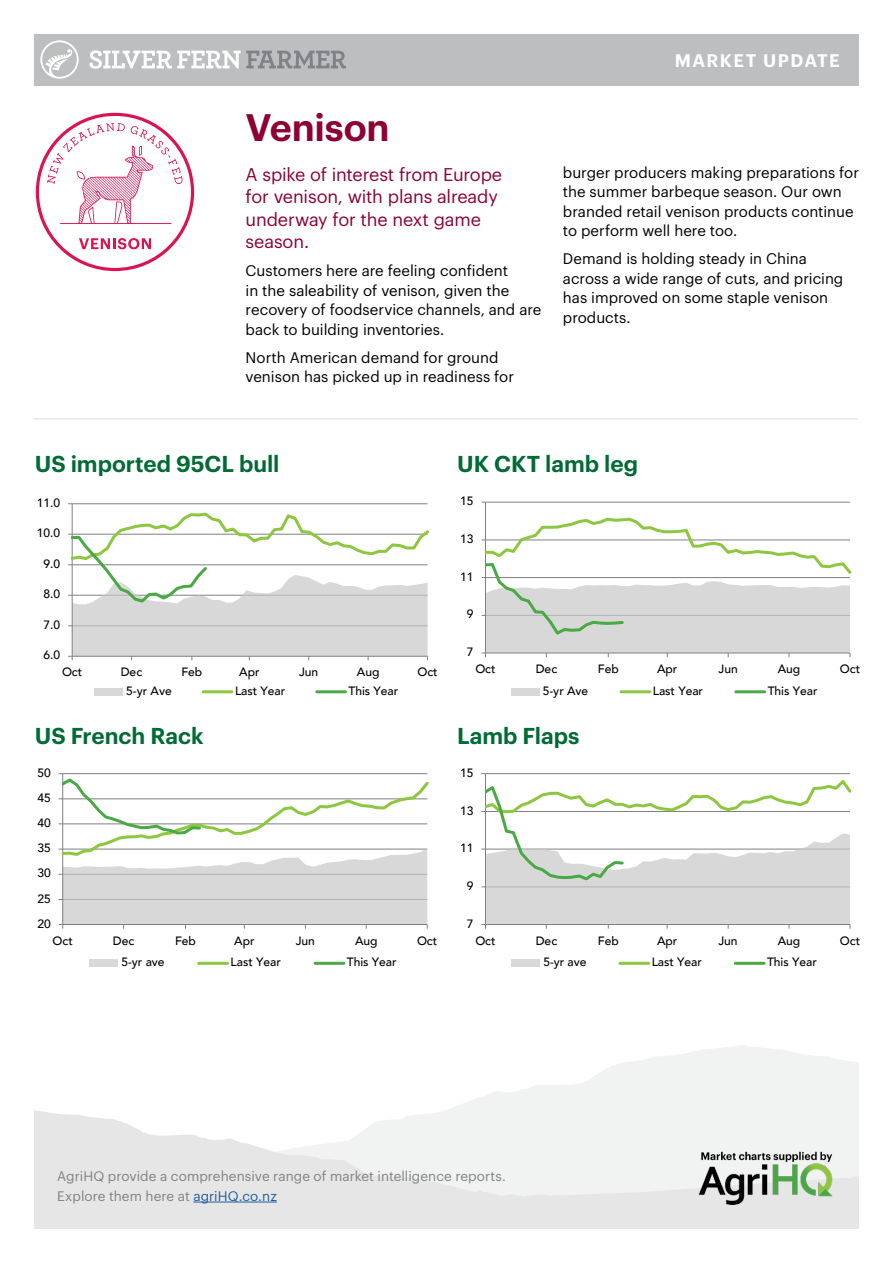
<style>
.page{position:relative;width:893px;height:1263px;background:#fff}
.page>*{position:absolute;margin:0;border:0;box-sizing:border-box;transform-origin:0 0}
.t1{font:600 37.5px "Graphik";letter-spacing:-.005em;color:#8d0134}
.t2{font:600 22.5px "Graphik";color:#006b35}
.t3{font:18px/22.5px "Graphik";letter-spacing:-.005em;color:#8d0134}
.t4{font:600 17.85px "Graphik";letter-spacing:.075em;color:#fff}
.t5{font:15px/19.5px "Graphik";color:#000}
.t6{font:13.5px/19.5px "Graphik";letter-spacing:.005em;color:#808285}
.t7{font:500 12px "Avenir";letter-spacing:-.005em;color:#000}
.s1{color:#215e9e}
</style>
<div class="page">
<div style="left:34px;top:34px;width:825px;height:51px;background:#bcbec0"></div>
<svg style="left:40px;top:40px;width:39px;height:39px"></svg>
<svg style="left:453px;top:1091px;width:59px;height:17px"></svg>
<svg style="left:34px;top:1108px;width:478px;height:121px;fill:#e6e6e7"></svg>
<svg style="left:512px;top:1045px;width:347px;height:184px;fill:#f1f2f2"></svg>
<svg style="left:89px;top:50px;width:257px;height:19px"></svg>
<hr style="left:33px;top:418px;width:825px;height:2px;background:#e6e7e8">
<svg style="left:36px;top:113px;width:158px;height:158px"></svg>
<hr style="left:193px;top:1202px;width:84px;height:1px;background:#215e9e">
<hr style="left:72px;top:503px;width:355px;height:1px;background:#808080">
<hr style="left:72px;top:504px;width:1px;height:152px;background:#808080">
<svg style="left:68px;top:511px;width:361px;height:149px"></svg>
<div style="left:94px;top:688px;width:29px;height:7px;background:#d8d8d8"></div>
<hr style="left:203px;top:690px;width:29px;height:3px;background:#8dc63f">
<hr style="left:317px;top:690px;width:28px;height:3px;background:#49a942">
<hr style="left:485px;top:502px;width:365px;height:1px;background:#808080">
<hr style="left:485px;top:502px;width:1px;height:151px;background:#808080">
<svg style="left:482px;top:517px;width:369px;height:140px"></svg>
<div style="left:511px;top:688px;width:29px;height:7px;background:#d8d8d8"></div>
<hr style="left:621px;top:690px;width:29px;height:3px;background:#8dc63f">
<hr style="left:736px;top:690px;width:29px;height:3px;background:#49a942">
<svg style="left:59px;top:773px;width:369px;height:156px"></svg>
<div style="left:90px;top:960px;width:28px;height:7px;background:#d8d8d8"></div>
<hr style="left:199px;top:962px;width:29px;height:3px;background:#8dc63f">
<hr style="left:315px;top:962px;width:29px;height:3px;background:#49a942">
<svg style="left:481px;top:773px;width:370px;height:156px"></svg>
<div style="left:511px;top:960px;width:29px;height:7px;background:#d8d8d8"></div>
<hr style="left:620px;top:962px;width:29px;height:3px;background:#8dc63f">
<hr style="left:735px;top:962px;width:29px;height:3px;background:#49a942">
<img style="left:697px;top:1149px;width:138px;height:55px">
<h1 class="t1" style="left:246px;top:99px;width:146px">Venison</h1>
<p class="t3" style="left:246px;top:162px;width:258px">A spike of interest from Europe for venison, with plans already underway for the next game season.</p>
<p class="t5" style="left:246px;top:260px;width:297px">Customers here are feeling confident<br>in the saleability of venison, given the recovery of foodservice channels, and are back to building inventories.</p>
<p class="t5" style="left:246px;top:346px;width:270px">North American demand for ground venison has picked up in readiness for</p>
<p class="t4" style="left:675px;top:47px;width:167px">MARKET UPDATE</p>
<p class="t5" style="left:563px;top:161px;width:298px">burger producers making preparations for the summer barbeque season. Our own branded retail venison products continue to perform well here too.</p>
<p class="t5" style="left:563px;top:248px;width:282px">Demand is holding steady in China across a wide range of cuts, and pricing has improved on some staple venison products.</p>
<h2 class="t2" style="left:35px;top:447px;width:246px">US imported 95CL bull</h2>
<h2 class="t2" style="left:457px;top:447px;width:182px">UK CKT lamb leg</h2>
<p class="t7" style="left:37px;top:492px;width:25px">11.0</p>
<p class="t7" style="left:37px;top:523px;width:25px">10.0</p>
<p class="t7" style="left:43px;top:553px;width:18px">9.0</p>
<p class="t7" style="left:43px;top:584px;width:18px">8.0</p>
<p class="t7" style="left:43px;top:614px;width:18px">7.0</p>
<p class="t7" style="left:43px;top:645px;width:18px">6.0</p>
<p class="t7" style="left:62px;top:662px;width:22px">Oct</p>
<p class="t7" style="left:121px;top:662px;width:23px">Dec</p>
<p class="t7" style="left:181px;top:662px;width:22px">Feb</p>
<p class="t7" style="left:239px;top:662px;width:22px">Apr</p>
<p class="t7" style="left:299px;top:662px;width:21px">Jun</p>
<p class="t7" style="left:357px;top:662px;width:24px">Aug</p>
<p class="t7" style="left:417px;top:662px;width:22px">Oct</p>
<p class="t7" style="left:126px;top:680px;width:47px">5-yr Ave</p>
<p class="t7" style="left:235px;top:680px;width:52px">Last Year</p>
<p class="t7" style="left:349px;top:680px;width:51px">This Year</p>
<p class="t7" style="left:460px;top:491px;width:15px">15</p>
<p class="t7" style="left:460px;top:528px;width:15px">13</p>
<p class="t7" style="left:460px;top:566px;width:15px">11</p>
<p class="t7" style="left:467px;top:604px;width:8px">9</p>
<p class="t7" style="left:467px;top:642px;width:8px">7</p>
<p class="t7" style="left:475px;top:658px;width:22px">Oct</p>
<p class="t7" style="left:536px;top:658px;width:23px">Dec</p>
<p class="t7" style="left:598px;top:658px;width:22px">Feb</p>
<p class="t7" style="left:657px;top:658px;width:22px">Apr</p>
<p class="t7" style="left:719px;top:658px;width:21px">Jun</p>
<p class="t7" style="left:778px;top:658px;width:24px">Aug</p>
<p class="t7" style="left:840px;top:658px;width:22px">Oct</p>
<p class="t7" style="left:543px;top:680px;width:47px">5-yr Ave</p>
<p class="t7" style="left:653px;top:680px;width:52px">Last Year</p>
<p class="t7" style="left:768px;top:680px;width:51px">This Year</p>
<h2 class="t2" style="left:35px;top:718px;width:170px">US French Rack</h2>
<h2 class="t2" style="left:457px;top:718px;width:124px">Lamb Flaps</h2>
<p class="t7" style="left:37px;top:762px;width:15px">50</p>
<p class="t7" style="left:37px;top:787px;width:15px">45</p>
<p class="t7" style="left:37px;top:812px;width:15px">40</p>
<p class="t7" style="left:37px;top:838px;width:15px">35</p>
<p class="t7" style="left:37px;top:863px;width:15px">30</p>
<p class="t7" style="left:37px;top:888px;width:15px">25</p>
<p class="t7" style="left:37px;top:913px;width:15px">20</p>
<p class="t7" style="left:53px;top:930px;width:22px">Oct</p>
<p class="t7" style="left:113px;top:930px;width:23px">Dec</p>
<p class="t7" style="left:175px;top:930px;width:22px">Feb</p>
<p class="t7" style="left:234px;top:930px;width:22px">Apr</p>
<p class="t7" style="left:296px;top:930px;width:21px">Jun</p>
<p class="t7" style="left:355px;top:930px;width:24px">Aug</p>
<p class="t7" style="left:417px;top:930px;width:22px">Oct</p>
<p class="t7" style="left:121px;top:952px;width:45px">5-yr ave</p>
<p class="t7" style="left:231px;top:952px;width:52px">Last Year</p>
<p class="t7" style="left:347px;top:952px;width:51px">This Year</p>
<p class="t7" style="left:460px;top:762px;width:15px">15</p>
<p class="t7" style="left:460px;top:800px;width:15px">13</p>
<p class="t7" style="left:460px;top:838px;width:15px">11</p>
<p class="t7" style="left:467px;top:875px;width:8px">9</p>
<p class="t7" style="left:467px;top:913px;width:8px">7</p>
<p class="t7" style="left:475px;top:930px;width:22px">Oct</p>
<p class="t7" style="left:536px;top:930px;width:23px">Dec</p>
<p class="t7" style="left:598px;top:930px;width:22px">Feb</p>
<p class="t7" style="left:657px;top:930px;width:22px">Apr</p>
<p class="t7" style="left:718px;top:930px;width:21px">Jun</p>
<p class="t7" style="left:778px;top:930px;width:24px">Aug</p>
<p class="t7" style="left:840px;top:930px;width:22px">Oct</p>
<p class="t7" style="left:543px;top:952px;width:45px">5-yr ave</p>
<p class="t7" style="left:652px;top:952px;width:52px">Last Year</p>
<p class="t7" style="left:767px;top:952px;width:51px">This Year</p>
<p class="t6" style="left:57px;top:1165px;width:450px">AgriHQ provide a comprehensive range of market intelligence reports.<br>Explore them here at <span class="s1">agriHQ.co.nz</span></p>
</div>
